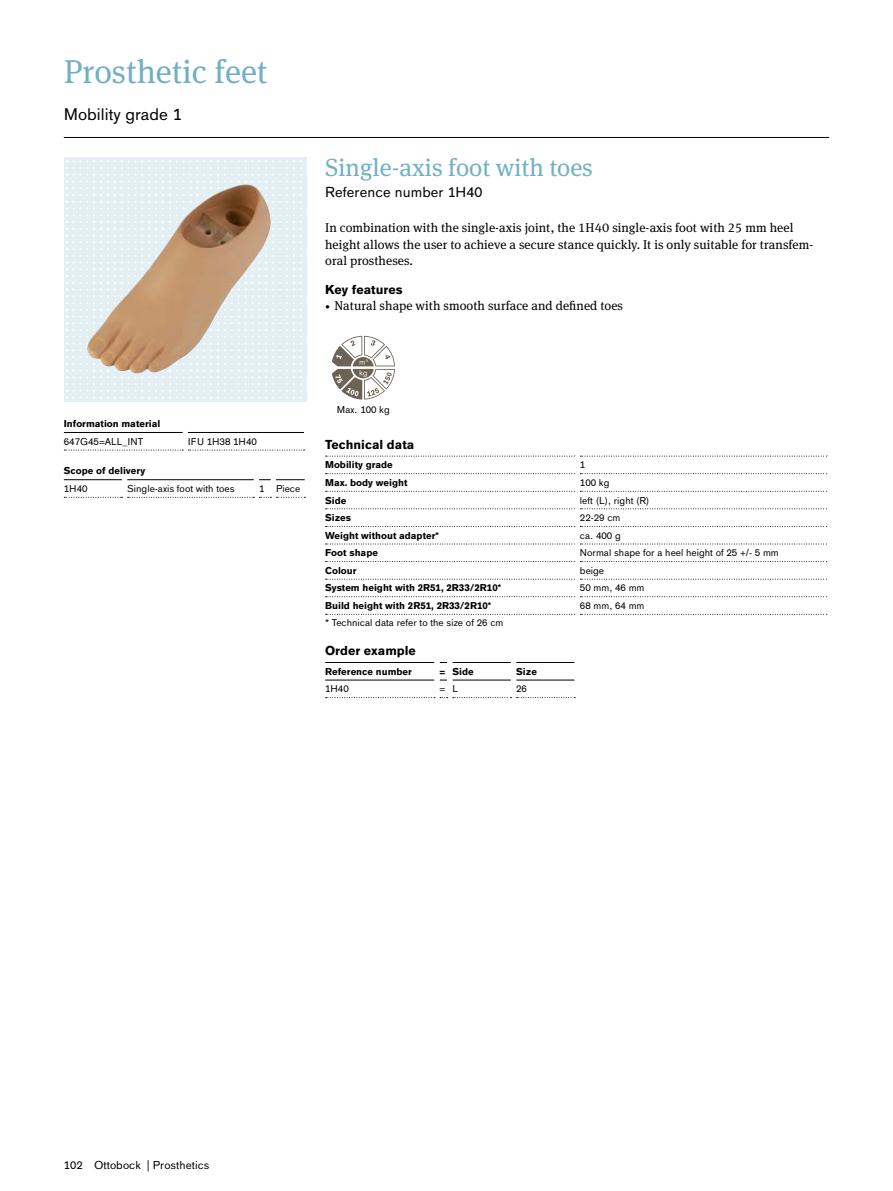
<style>
.page{position:relative;width:893px;height:1191px;background:#fff}
.page>*{position:absolute;margin:0;border:0;box-sizing:border-box;transform-origin:0 0}
.t1{font:33px "OBO Serif";color:#71b0c3}
.t2{font:24.75px "OBO Serif";color:#71b0c3}
.t3{font:16.5px "OBO Sans";color:#000}
.t4{font:14.25px "OBO Sans";letter-spacing:.005em;color:#000}
.t5{font:12.75px/16.5px "OBO Serif";letter-spacing:.005em;color:#000}
.t6{font:700 12.75px "OBO Sans";color:#000}
.t7{font:11.25px "OBO Sans";letter-spacing:.005em;color:#000}
.t8{font:9.75px "OBO Sans";color:#000}
.t9{font:700 9.75px "OBO Sans";color:#000}
.s1{font-size:9.6px}
</style>
<div class="page">
<hr style="left:64px;top:137px;width:765px;height:1px;background:#000">
<hr style="left:64px;top:432px;width:119px;height:1px;background:#000">
<hr style="left:188px;top:432px;width:116px;height:1px;background:#000">
<svg style="left:64px;top:450px;width:241px;height:1px"></svg>
<hr style="left:64px;top:479px;width:58px;height:1px;background:#000">
<hr style="left:127px;top:479px;width:127px;height:1px;background:#000">
<svg style="left:259px;top:479px;width:46px;height:1px"></svg>
<svg style="left:64px;top:497px;width:241px;height:1px"></svg>
<svg style="left:332px;top:336px;width:63px;height:63px"></svg>
<svg style="left:326px;top:456px;width:501px;height:1px"></svg>
<svg style="left:326px;top:473px;width:501px;height:1px"></svg>
<svg style="left:326px;top:491px;width:501px;height:1px"></svg>
<svg style="left:326px;top:508px;width:501px;height:1px"></svg>
<svg style="left:326px;top:526px;width:501px;height:1px"></svg>
<svg style="left:326px;top:543px;width:501px;height:1px"></svg>
<svg style="left:326px;top:561px;width:501px;height:1px"></svg>
<svg style="left:326px;top:579px;width:501px;height:1px"></svg>
<svg style="left:326px;top:596px;width:501px;height:1px"></svg>
<svg style="left:326px;top:614px;width:501px;height:1px"></svg>
<div style="left:575px;top:456px;width:5px;height:18px;background:#fff"></div>
<div style="left:575px;top:491px;width:5px;height:18px;background:#fff"></div>
<div style="left:575px;top:526px;width:5px;height:18px;background:#fff"></div>
<div style="left:575px;top:561px;width:5px;height:18px;background:#fff"></div>
<div style="left:575px;top:579px;width:5px;height:18px;background:#fff"></div>
<hr style="left:325px;top:662px;width:109px;height:1px;background:#000">
<hr style="left:452px;top:662px;width:59px;height:1px;background:#000">
<hr style="left:516px;top:662px;width:59px;height:1px;background:#000">
<hr style="left:325px;top:679px;width:109px;height:1px;background:#000">
<hr style="left:452px;top:679px;width:59px;height:1px;background:#000">
<hr style="left:516px;top:679px;width:59px;height:1px;background:#000">
<svg style="left:326px;top:697px;width:185px;height:1px"></svg>
<svg style="left:517px;top:697px;width:58px;height:1px"></svg>
<div style="left:64px;top:158px;width:242px;height:244px;background:#e3eff3"></div>
<svg style="left:67px;top:160px;width:235px;height:238px"></svg>
<img style="left:190px;top:184px;width:54px;height:29px">
<h1 class="t1" style="left:64px;top:52px;width:205px">Prosthetic feet</h1>
<p class="t3" style="left:64px;top:105px;width:120px">Mobility grade 1</p>
<h2 class="t2" style="left:325px;top:153px;width:269px">Single-axis foot with toes</h2>
<p class="t4" style="left:325px;top:184px;width:159px">Reference number 1H40</p>
<p class="t5" style="left:325px;top:220px;width:490px">In combination with the single-axis joint, the 1H40 single-axis foot with 25 mm heel height allows the user to achieve a secure stance quickly. It is only suitable for transfem&shy;oral prostheses.</p>
<p class="t6" style="left:325px;top:282px;width:79px">Key features</p>
<p class="t5" style="left:325px;top:297px;width:299px"><span class="s1">•</span> Natural shape with smooth surface and defined toes</p>
<p class="t9" style="left:64px;top:418px;width:98px">Information material</p>
<p class="t8" style="left:64px;top:436px;width:81px">647G45=ALL_INT</p>
<p class="t8" style="left:188px;top:436px;width:70px">IFU 1H38 1H40</p>
<p class="t9" style="left:64px;top:465px;width:83px">Scope of delivery</p>
<p class="t8" style="left:64px;top:483px;width:25px">1H40</p>
<p class="t8" style="left:127px;top:483px;width:109px">Single-axis foot with toes</p>
<p class="t8" style="left:259px;top:483px;width:43px">1 Piece</p>
<p class="t8" style="left:337px;top:404px;width:54px">Max. 100 kg</p>
<p class="t6" style="left:325px;top:437px;width:91px">Technical data</p>
<p class="t9" style="left:325px;top:459px;width:69px">Mobility grade</p>
<p class="t8" style="left:580px;top:459px;width:7px">1</p>
<p class="t9" style="left:325px;top:477px;width:84px">Max. body weight</p>
<p class="t8" style="left:580px;top:477px;width:31px">100 kg</p>
<p class="t9" style="left:325px;top:494px;width:23px">Side</p>
<p class="t8" style="left:580px;top:494px;width:71px">left (L), right (R)</p>
<p class="t9" style="left:325px;top:512px;width:28px">Sizes</p>
<p class="t8" style="left:580px;top:512px;width:42px">22-29 cm</p>
<p class="t9" style="left:325px;top:529px;width:115px">Weight without adapter*</p>
<p class="t8" style="left:580px;top:529px;width:42px">ca. 400 g</p>
<p class="t9" style="left:325px;top:547px;width:54px">Foot shape</p>
<p class="t8" style="left:580px;top:547px;width:200px">Normal shape for a heel height of 25 +/- 5 mm</p>
<p class="t9" style="left:325px;top:565px;width:33px">Colour</p>
<p class="t8" style="left:580px;top:565px;width:26px">beige</p>
<p class="t9" style="left:325px;top:582px;width:178px">System height with 2R51, 2R33/2R10*</p>
<p class="t8" style="left:580px;top:582px;width:66px">50 mm, 46 mm</p>
<p class="t9" style="left:325px;top:600px;width:168px">Build height with 2R51, 2R33/2R10*</p>
<p class="t8" style="left:580px;top:600px;width:66px">68 mm, 64 mm</p>
<p class="t8" style="left:325px;top:617px;width:180px">* Technical data refer to the size of 26 cm</p>
<p class="t6" style="left:325px;top:643px;width:92px">Order example</p>
<p class="t9" style="left:325px;top:665px;width:88px">Reference number</p>
<p class="t9" style="left:440px;top:665px;width:36px">= Side</p>
<p class="t9" style="left:516px;top:665px;width:22px">Size</p>
<p class="t8" style="left:325px;top:683px;width:25px">1H40</p>
<p class="t8" style="left:440px;top:683px;width:20px">= L</p>
<p class="t8" style="left:516px;top:683px;width:12px">26</p>
<p class="t7" style="left:64px;top:1158px;width:147px">102 Ottobock | Prosthetics</p>
</div>
